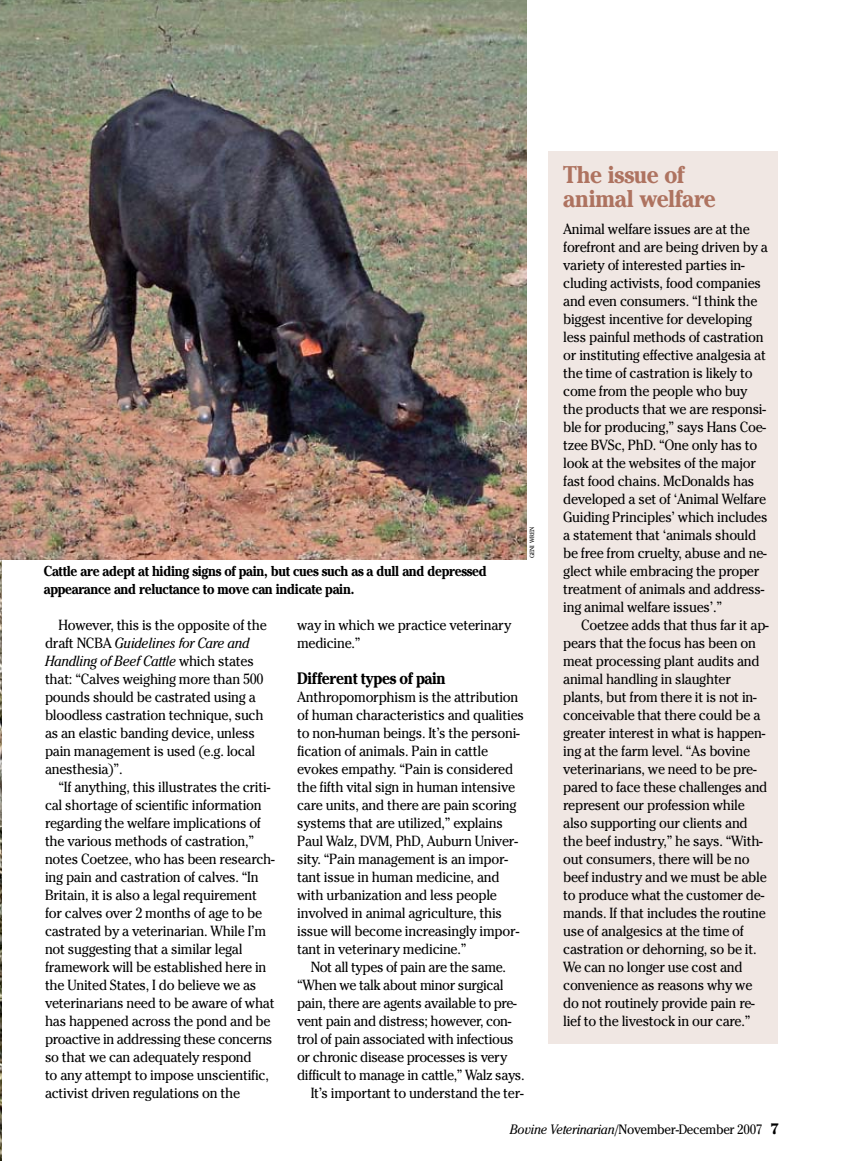
<style>
.page{position:relative;width:851px;height:1161px;background:#fff}
.page>*{position:absolute;margin:0;border:0;box-sizing:border-box;transform-origin:0 0}
.t1{font:700 24px/24px "Cheltenham";letter-spacing:-.015em;color:#ae7360;scale:.93 1}
.t2{font:700 16.5px "Cheltenham";letter-spacing:-.025em;color:#000;scale:.9 1}
.t3{font:14.7px/18px "Cheltenham";letter-spacing:-.02em;color:#000;scale:.93 1}
.t4{font:700 14.25px/18px "Cheltenham";letter-spacing:-.025em;color:#000;scale:.9 1}
.t5{font:13.5px "Cheltenham";letter-spacing:-.025em;color:#000;scale:.93 1}
.t6{font:6px "Cheltenham";letter-spacing:-.015em;color:#000}
.s1{font-style:italic}
.s2{font-weight:700;font-size:15px}
</style>
<div class="page">
<div style="left:548px;top:152px;width:229px;height:892px;background:#f0e7e3"></div>
<img style="left:0;top:560px;width:1px;height:601px">
<img style="left:0;top:0;width:526px;height:560px">
<p class="t6" style="left:528px;top:558px;width:33px;rotate:-90deg">Geni Wren</p>
<p class="t4" style="left:44px;top:562px;width:493px">Cattle are adept at hiding signs of pain, but cues such as a dull and depressed appearance and reluctance to move can indicate pain.</p>
<p class="t3" style="left:45px;top:616px;width:240px;text-indent:14px">However, this is the opposite of the draft NCBA <span class="s1">Guidelines for Care and Handling of Beef Cattle</span> which states that: “Calves weighing more than 500 pounds should be castrated using a bloodless castration technique, such as an elastic banding device, unless pain management is used (e.g. local anesthesia)”.</p>
<p class="t3" style="left:45px;top:778px;width:248px;text-indent:14px">“If anything, this illustrates the criti&shy;cal shortage of scientific information regarding the welfare implications of the various methods of castration,” notes Coetzee, who has been research&shy;ing pain and castration of calves. “In Britain, it is also a legal requirement for calves over 2 months of age to be castrated by a veterinarian. While I’m not suggesting that a similar legal framework will be established here in the United States, I do believe we as veterinarians need to be aware of what has happened across the pond and be proactive in addressing these concerns so that we can adequately respond<br>to any attempt to impose unscientific, activist driven regulations on the</p>
<p class="t3" style="left:297px;top:616px;width:232px">way in which we practice veterinary medicine.”</p>
<p class="t2" style="left:297px;top:668px;width:167px">Different types of pain</p>
<p class="t3" style="left:297px;top:688px;width:246px">Anthropomorphism is the attribution of human characteristics and qualities to non-human beings. It’s the personi&shy;fication of animals. Pain in cattle evokes empathy. “Pain is considered the fifth vital sign in human intensive care units, and there are pain scoring systems that are utilized,” explains Paul Walz, DVM, PhD, Auburn Univer&shy;sity. “Pain management is an impor&shy;tant issue in human medicine, and with urbanization and less people involved in animal agriculture, this issue will become increasingly impor&shy;tant in veterinary medicine.”<br>Not all types of pain are the same. “When we talk about minor surgical pain, there are agents available to pre&shy;vent pain and distress; however, con&shy;trol of pain associated with infectious or chronic disease processes is very difficult to manage in cattle,” Walz says.<br>It’s important to understand the ter-</p>
<h1 class="t1" style="left:563px;top:163px;width:166px">The issue of animal welfare</h1>
<p class="t3" style="left:563px;top:220px;width:222px">Animal welfare issues are at the forefront and are being driven by a variety of interested parties in&shy;cluding activists, food companies and even consumers. “I think the biggest incentive for developing less painful methods of castration or instituting effective analgesia at the time of castration is likely to come from the people who buy the products that we are responsi&shy;ble for producing,” says Hans Coe&shy;tzee BVSc, PhD. “One only has to look at the websites of the major fast food chains. McDonalds has developed a set of ‘Animal Welfare Guiding Principles’ which includes a statement that ‘animals should be free from cruelty, abuse and ne&shy;glect while embracing the proper treatment of animals and address&shy;ing animal welfare issues’.”</p>
<p class="t3" style="left:563px;top:616px;width:222px;text-indent:18px">Coetzee adds that thus far it ap&shy;pears that the focus has been on meat processing plant audits and animal handling in slaughter plants, but from there it is not in&shy;conceivable that there could be a greater interest in what is happen&shy;ing at the farm level. “As bovine veterinarians, we need to be pre&shy;pared to face these challenges and represent our profession while also supporting our clients and the beef industry,” he says. “With&shy;out consumers, there will be no beef industry and we must be able to produce what the customer de&shy;mands. If that includes the routine use of analgesics at the time of castration or dehorning, so be it.<br>We can no longer use cost and convenience as reasons why we do not routinely provide pain re&shy;lief to the livestock in our care.”</p>
<p class="t5" style="left:510px;top:1121px;width:291px"><span class="s1">Bovine Veterinarian</span>/November-December 2007 <span class="s2">7</span></p>
</div>
